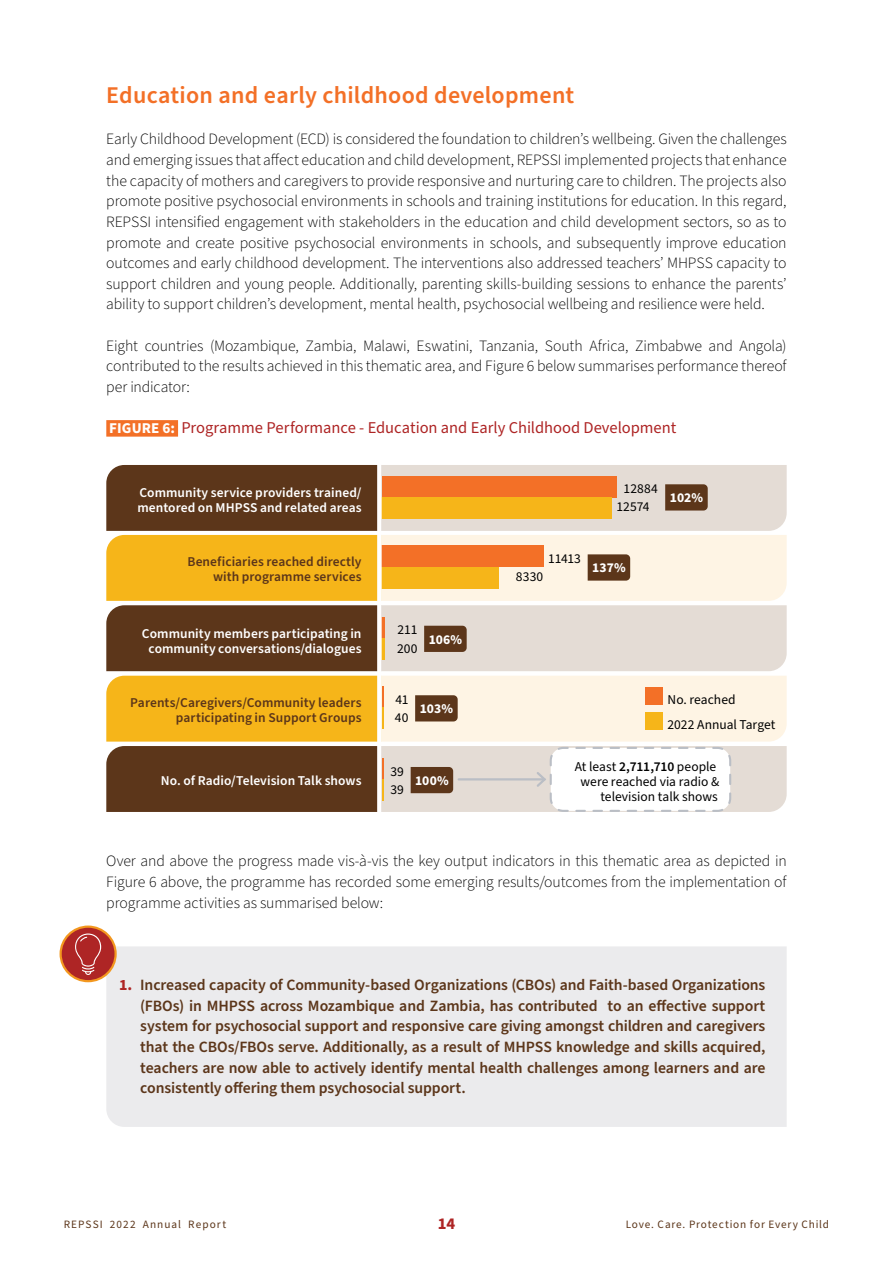
<style>
.page{position:relative;width:893px;height:1263px;background:#fff}
.page>*{position:absolute;margin:0;border:0;box-sizing:border-box;transform-origin:0 0}
.t1{font:600 24px "Source Sans Pro";letter-spacing:.01em;color:#f37027}
.t2{font:16.5px "Source Sans Pro";color:#ae2525}
.t3{font:700 16.5px "Source Sans Pro";color:#ae2525}
.t4{font:300 15.75px/20.7px "Source Sans Pro";letter-spacing:-.01em;color:#000;text-align:justify}
.t5{font:600 15.75px/20.7px "Source Sans Pro";letter-spacing:-.005em;color:#5c361a;text-align:justify}
.t6{font:600 13.5px/15px "Source Sans Pro";letter-spacing:.005em;color:#fff}
.t7{font:13.5px/18.3px "Source Sans Pro";color:#000}
.t8{font:600 13.5px/15px "Source Sans Pro";letter-spacing:.005em;color:#5c361a;text-align:right}
.t9{font:700 13.5px "Source Sans Pro";letter-spacing:-.005em;color:#fff}
.t10{font:11.25px "Source Sans Pro";letter-spacing:.085em;color:#5c361a}
.s1{font-weight:700;font-size:15px;color:#fff}
.s2{font-weight:600}
.s3{font-weight:700;color:#ae2525}
</style>
<div class="page">
<div style="left:106px;top:946px;width:681px;height:181px;background:#ebebed"></div>
<div style="left:61px;top:927px;width:55px;height:54px;background:#ae2525;border-radius:50%"></div>
<div style="left:60px;top:925px;width:57px;height:57px;border:2px solid #f3981f;border-radius:50%"></div>
<svg style="left:75px;top:933px;width:26px;height:42px"></svg>
<div style="left:106px;top:420px;width:72px;height:17px;background:#f37027"></div>
<svg style="left:106px;top:465px;width:681px;height:347px;background:#cdae83"></svg>
<div style="left:377px;top:458px;width:5px;height:367px;background:#fff"></div>
<h1 class="t1" style="left:106px;top:79px;width:470px">Education and early childhood development</h1>
<p class="t4" style="left:106px;top:129px;width:682px">Early Childhood Development (ECD) is considered the foundation to children’s wellbeing. Given the challenges and emerging issues that affect education and child development, REPSSI implemented projects that enhance the capacity of mothers and caregivers to provide responsive and nurturing care to children. The projects also promote positive psychosocial environments in schools and training institutions for education. In this regard, REPSSI intensified engagement with stakeholders in the education and child development sectors, so as to promote and create positive psychosocial environments in schools, and subsequently improve education outcomes and early childhood development. The interventions also addressed teachers’ MHPSS capacity to support children and young people. Additionally, parenting skills-building sessions to enhance the parents’ ability to support children’s development, mental health, psychosocial wellbeing and resilience were held.</p>
<p class="t4" style="left:106px;top:336px;width:682px">Eight countries (Mozambique, Zambia, Malawi, Eswatini, Tanzania, South Africa, Zimbabwe and Angola) contributed to the results achieved in this thematic area, and Figure 6 below summarises performance thereof per indicator:</p>
<p class="t2" style="left:109px;top:417px;width:568px"><span class="s1">FIGURE 6:</span> Programme Performance - Education and Early Childhood Development</p>
<p class="t6" style="left:137px;top:485px;width:226px">Community service providers trained/ mentored on MHPSS and related areas</p>
<p class="t7" style="left:616px;top:480px;width:43px;text-indent:7px">12884<br>12574</p>
<p class="t9" style="left:670px;top:489px;width:35px">102%</p>
<p class="t8" style="left:187px;top:555px;width:176px">Beneficiaries reached directly with programme services</p>
<p class="t6" style="left:142px;top:626px;width:221px;text-align:center">Community members participating in community conversations/dialogues</p>
<p class="t7" style="left:397px;top:621px;width:22px">211<br>200</p>
<p class="t9" style="left:429px;top:630px;width:35px">106%</p>
<p class="t7" style="left:548px;top:550px;width:34px">11413</p>
<p class="t7" style="left:516px;top:568px;width:29px">8330</p>
<p class="t9" style="left:592px;top:559px;width:35px">137%</p>
<p class="t8" style="left:130px;top:696px;width:233px">Parents/Caregivers/Community leaders participating in Support Groups</p>
<p class="t7" style="left:395px;top:691px;width:15px">41<br>40</p>
<p class="t9" style="left:420px;top:700px;width:35px">103%</p>
<p class="t7" style="left:668px;top:687px;width:109px;line-height:25.2px">No. reached<br>2022 Annual Target</p>
<p class="t6" style="left:161px;top:773px;width:202px">No. of Radio/Television Talk shows</p>
<p class="t7" style="left:390px;top:762px;width:15px">39<br>39</p>
<p class="t9" style="left:415px;top:771px;width:35px">100%</p>
<p class="t7" style="left:575px;top:760px;width:146px;line-height:15px;text-align:right">At least <span class="s2">2,711,710</span> people were reached via radio &amp; television talk shows</p>
<p class="t4" style="left:106px;top:851px;width:682px">Over and above the progress made vis-à-vis the key output indicators in this thematic area as depicted in Figure 6 above, the programme has recorded some emerging results/outcomes from the implementation of programme activities as summarised below:</p>
<p class="t5" style="left:140px;top:975px;width:627px;text-indent:-21px"><span class="s3">1.</span> Increased capacity of Community-based Organizations (CBOs) and Faith-based Organizations (FBOs) in MHPSS across Mozambique and Zambia, has contributed to an effective support system for psychosocial support and responsive care giving amongst children and caregivers that the CBOs/FBOs serve. Additionally, as a result of MHPSS knowledge and skills acquired, teachers are now able to actively identify mental health challenges among learners and are consistently offering them psychosocial support.</p>
<p class="t10" style="left:64px;top:1217px;width:164px">REPSSI 2022 Annual Report</p>
<p class="t3" style="left:438px;top:1212px;width:19px">14</p>
<p class="t10" style="left:626px;top:1217px;width:205px">Love. Care. Protection for Every Child</p>
</div>
